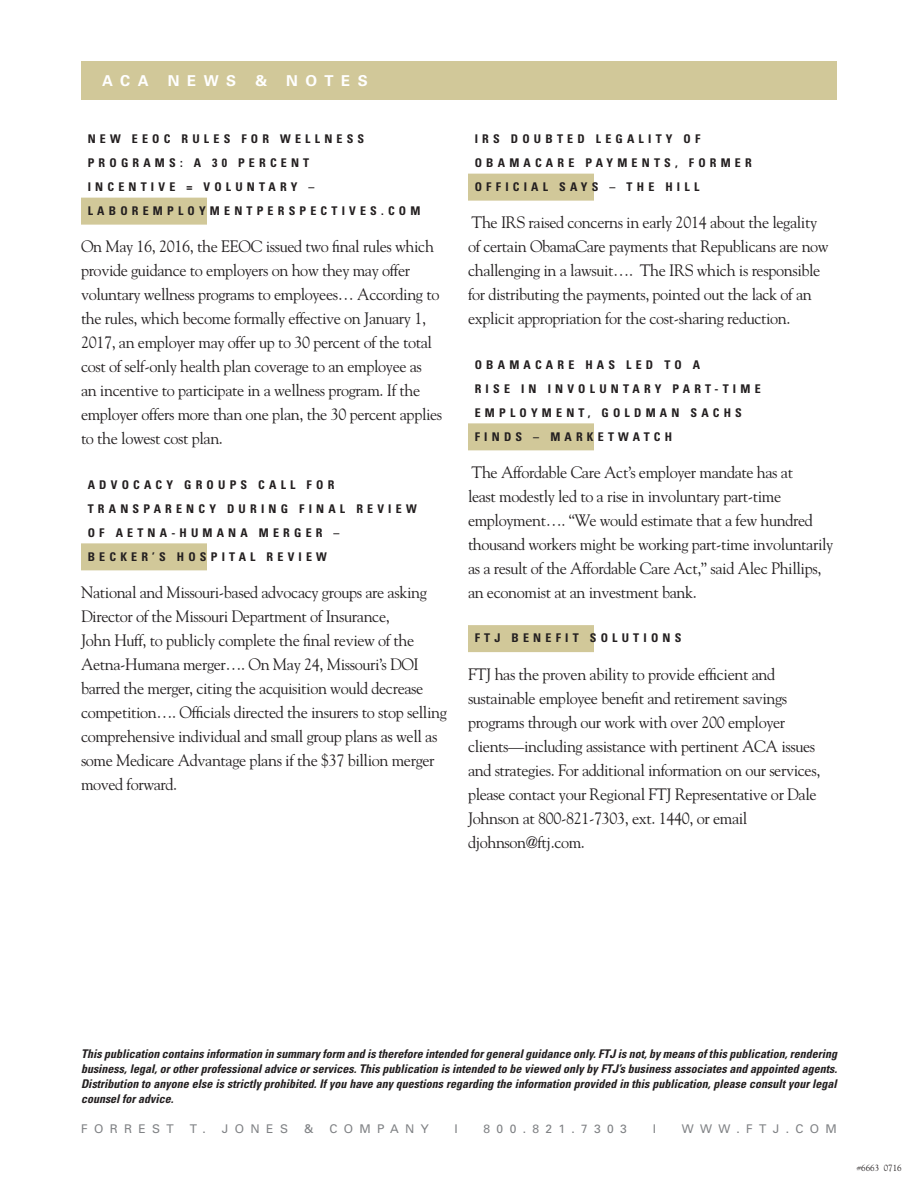
<style>
.page{position:relative;width:918px;height:1188px;background:#fff}
.page>*{position:absolute;margin:0;border:0;box-sizing:border-box;transform-origin:0 0}
.body{font:16.5px/24px "Goudy";letter-spacing:-.025em;color:#231f20}
.t1{font:700 15px "Univers";letter-spacing:.5em;color:#fff}
.t2{font:italic 700 condensed 12px/15px "Univers";color:#231f20;text-align:justify}
.Univers_subhead{font:700 condensed 12px/24px "Univers";letter-spacing:.35em;color:#231f20}
.t3{font:12px "Univers";letter-spacing:.53em;color:#808285}
.t4{font:9px "Goudy";color:#231f20}
</style>
<div class="page">
<div style="left:81px;top:61px;width:756px;height:39px;background:#d1c899"></div>
<div style="left:81px;top:198px;width:126px;height:27px;background:#d1c899"></div>
<div style="left:81px;top:543px;width:126px;height:27px;background:#d1c899"></div>
<div style="left:468px;top:174px;width:126px;height:27px;background:#d1c899"></div>
<div style="left:468px;top:423px;width:126px;height:27px;background:#d1c899"></div>
<div style="left:468px;top:625px;width:126px;height:27px;background:#d1c899"></div>
<p class="t1" style="left:102px;top:71px;width:48px">ACA</p>
<p class="t1" style="left:168px;top:71px;width:70px">NEWS</p>
<p class="t1" style="left:255px;top:71px;width:13px">&amp;</p>
<p class="t1" style="left:286px;top:71px;width:83px">NOTES</p>
<p class="Univers_subhead" style="left:88px;top:126px;width:334px">NEW EEOC RULES FOR WELLNESS<br>PROGRAMS: A 30 PERCENT<br>INCENTIVE = VOLUNTARY –<br>LABOREMPLOYMENTPERSPECTIVES.COM</p>
<p class="body" style="left:81px;top:234px;width:363px">On May 16, 2016, the EEOC issued two final rules which provide guidance to employers on how they may offer voluntary wellness programs to employees… According to the rules, which become formally effective on January 1, 2017, an employer may offer up to 30 percent of the total cost of self-only health plan coverage to an employee as<br>an incentive to participate in a wellness program. If the employer offers more than one plan, the 30 percent applies to the lowest cost plan.</p>
<p class="Univers_subhead" style="left:88px;top:472px;width:330px">ADVOCACY GROUPS CALL FOR<br>TRANSPARENCY DURING FINAL REVIEW<br>OF AETNA-HUMANA MERGER –<br>BECKER’S HOSPITAL REVIEW</p>
<p class="body" style="left:81px;top:580px;width:367px">National and Missouri-based advocacy groups are asking Director of the Missouri Department of Insurance,<br>John Huff, to publicly complete the final review of the Aetna-Humana merger…. On May 24, Missouri’s DOI barred the merger, citing the acquisition would decrease competition…. Officials directed the insurers to stop selling comprehensive individual and small group plans as well as some Medicare Advantage plans if the $37 billion merger moved forward.</p>
<p class="Univers_subhead" style="left:475px;top:126px;width:279px">IRS DOUBTED LEGALITY OF<br>OBAMACARE PAYMENTS, FORMER<br>OFFICIAL SAYS – THE HILL</p>
<p class="body" style="left:468px;top:210px;width:362px">The IRS raised concerns in early 2014 about the legality of certain ObamaCare payments that Republicans are now challenging in a lawsuit…. The IRS which is responsible for distributing the payments, pointed out the lack of an explicit appropriation for the cost-sharing reduction.</p>
<p class="Univers_subhead" style="left:475px;top:352px;width:287px">OBAMACARE HAS LED TO A<br>RISE IN INVOLUNTARY PART-TIME<br>EMPLOYMENT, GOLDMAN SACHS<br>FINDS – MARKETWATCH</p>
<p class="body" style="left:468px;top:460px;width:367px">The Affordable Care Act’s employer mandate has at<br>least modestly led to a rise in involuntary part-time employment…. “We would estimate that a few hundred thousand workers might be working part-time involuntarily as a result of the Affordable Care Act,” said Alec Phillips, an economist at an investment bank.</p>
<p class="Univers_subhead" style="left:475px;top:626px;width:208px">FTJ BENEFIT SOLUTIONS</p>
<p class="body" style="left:468px;top:662px;width:354px">FTJ has the proven ability to provide efficient and sustainable employee benefit and retirement savings programs through our work with over 200 employer clients—including assistance with pertinent ACA issues and strategies. For additional information on our services, please contact your Regional FTJ Representative or Dale Johnson at 800-821-7303, ext. 1440, or email djohnson@ftj.com.</p>
<p class="t2" style="left:81px;top:1046px;width:758px">This publication contains information in summary form and is therefore intended for general guidance only. FTJ is not, by means of this publication, rendering business, legal, or other professional advice or services. This publication is intended to be viewed only by FTJ’s business associates and appointed agents.<br>Distribution to anyone else is strictly prohibited. If you have any questions regarding the information provided in this publication, please consult your legal counsel for advice.</p>
<p class="t3" style="left:81px;top:1122px;width:94px">FORREST</p>
<p class="t3" style="left:190px;top:1122px;width:100px">T. JONES</p>
<p class="t3" style="left:304px;top:1122px;width:11px">&amp;</p>
<p class="t3" style="left:329px;top:1122px;width:101px">COMPANY</p>
<p class="t3" style="left:455px;top:1122px;width:5px">I</p>
<p class="t3" style="left:484px;top:1122px;width:145px">800.821.7303</p>
<p class="t3" style="left:653px;top:1122px;width:5px">I</p>
<p class="t3" style="left:682px;top:1122px;width:157px">WWW.FTJ.COM</p>
<p class="t4" style="left:857px;top:1162px;width:46px">#6663 0716</p>
</div>
